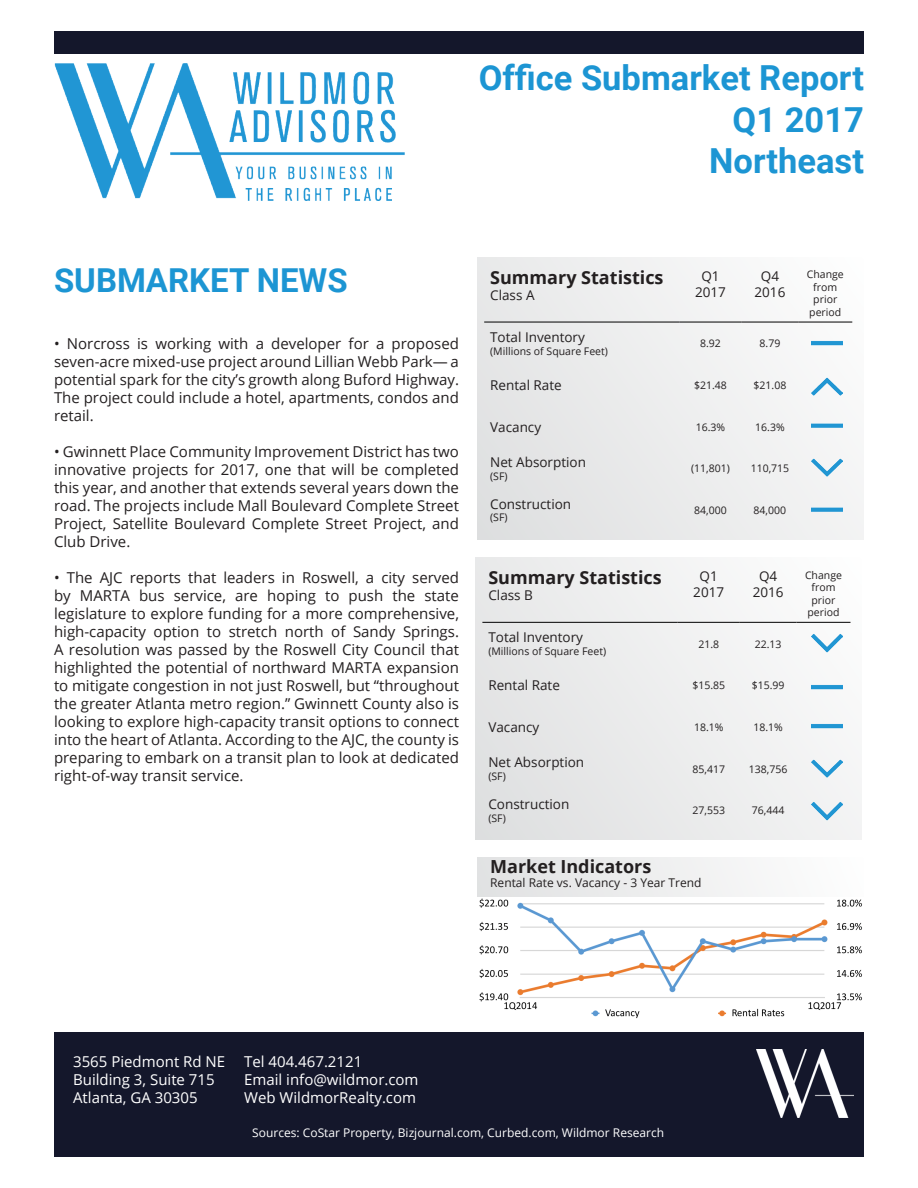
<style>
.page{position:relative;width:918px;height:1188px;background:#fff}
.page>*{position:absolute;margin:0;border:0;box-sizing:border-box;transform-origin:0 0}
.t1{font:700 34.5px "Roboto";color:#1c95d3}
.t2{font:700 33px "Roboto";color:#1c95d3}
.t3{font:700 18px "Open Sans";color:#231f20}
.t4{font:15px/18px "Open Sans";color:#231f20;text-align:justify}
.t5{font:15px "Open Sans";color:#fff}
.t6{font:13.5px/16.2px "Open Sans";color:#231f20;text-align:center}
.t7{font:12px "Open Sans";color:#fff}
.t8{font:12px "Open Sans";color:#231f20}
.t9{font:10.5px/12.6px "Open Sans";color:#231f20;text-align:center}
</style>
<div class="page">
<div style="left:475px;top:557px;width:387px;height:283px;background:linear-gradient(to right,#e2e3e4,#f8f9f9)"></div>
<hr style="left:482px;top:622px;width:196px;height:1px;background:#000">
<hr style="left:678px;top:622px;width:62px;height:1px;background:#000">
<hr style="left:740px;top:622px;width:57px;height:1px;background:#000">
<hr style="left:796px;top:622px;width:54px;height:1px;background:#000">
<div style="left:477px;top:257px;width:387px;height:283px;background:linear-gradient(to right,#e2e3e3,#f8f8f8)"></div>
<hr style="left:484px;top:322px;width:195px;height:1px;background:#000">
<hr style="left:680px;top:322px;width:62px;height:1px;background:#000">
<hr style="left:742px;top:322px;width:56px;height:1px;background:#000">
<hr style="left:798px;top:322px;width:54px;height:1px;background:#000">
<div style="left:477px;top:857px;width:387px;height:156px;background:linear-gradient(to right,#e1e2e2,#fefefe)"></div>
<img style="left:54px;top:63px;width:351px;height:137px">
<img style="left:812px;top:795px;width:30px;height:31px">
<div style="left:54px;top:1033px;width:810px;height:101px;background:#14172b"></div>
<img style="left:756px;top:1050px;width:97px;height:67px">
<div style="left:54px;top:32px;width:810px;height:22px;background:#14172b"></div>
<img style="left:812px;top:410px;width:30px;height:31px">
<img style="left:812px;top:371px;width:30px;height:31px">
<div style="left:54px;top:1134px;width:810px;height:22px;background:#14172b"></div>
<img style="left:477px;top:897px;width:387px;height:122px">
<img style="left:812px;top:711px;width:30px;height:31px">
<img style="left:812px;top:452px;width:30px;height:31px">
<img style="left:812px;top:628px;width:30px;height:30px">
<img style="left:812px;top:494px;width:30px;height:31px">
<img style="left:812px;top:328px;width:30px;height:31px">
<img style="left:812px;top:753px;width:30px;height:31px">
<img style="left:812px;top:672px;width:30px;height:30px">
<p class="t1" style="left:479px;top:54px;width:387px">Office Submarket Report</p>
<p class="t1" style="left:733px;top:95px;width:133px">Q1 2017</p>
<p class="t1" style="left:709px;top:137px;width:156px">Northeast</p>
<p class="t2" style="left:54px;top:257px;width:295px">SUBMARKET NEWS</p>
<p class="t4" style="left:54px;top:334px;width:407px">• Norcross is working with a developer for a proposed seven-acre mixed-use project around Lillian Webb Park— a potential spark for the city’s growth along Buford Highway.<br>The project could include a hotel, apartments, condos and retail.</p>
<p class="t4" style="left:54px;top:442px;width:407px">• Gwinnett Place Community Improvement District has two innovative projects for 2017, one that will be completed this year, and another that extends several years down the road. The projects include Mall Boulevard Complete Street Project, Satellite Boulevard Complete Street Project, and Club Drive.</p>
<p class="t4" style="left:54px;top:568px;width:407px">• The AJC reports that leaders in Roswell, a city served by MARTA bus service, are hoping to push the state legislature to explore funding for a more comprehensive, high-capacity option to stretch north of Sandy Springs.<br>A resolution was passed by the Roswell City Council that highlighted the potential of northward MARTA expansion to mitigate congestion in not just Roswell, but “throughout the greater Atlanta metro region.” Gwinnett County also is looking to explore high-capacity transit options to connect into the heart of Atlanta. According to the AJC, the county is preparing to embark on a transit plan to look at dedicated right-of-way transit service.</p>
<p class="t3" style="left:490px;top:265px;width:175px">Summary Statistics</p>
<p class="t6" style="left:490px;top:287px;width:46px">Class A</p>
<p class="t6" style="left:490px;top:329px;width:96px">Total Inventory</p>
<p class="t9" style="left:490px;top:344px;width:119px">(Millions of Square Feet)</p>
<p class="t6" style="left:695px;top:267px;width:32px">Q1<br>2017</p>
<p class="t6" style="left:755px;top:267px;width:32px">Q4<br>2016</p>
<p class="t9" style="left:807px;top:268px;width:39px">Change from prior period</p>
<p class="t9" style="left:700px;top:337px;width:22px">8.92</p>
<p class="t9" style="left:760px;top:337px;width:22px">8.79</p>
<p class="t6" style="left:490px;top:377px;width:73px">Rental Rate</p>
<p class="t9" style="left:694px;top:379px;width:34px">$21.48</p>
<p class="t9" style="left:754px;top:379px;width:34px">$21.08</p>
<p class="t6" style="left:490px;top:418px;width:52px">Vacancy</p>
<p class="t9" style="left:696px;top:420px;width:31px">16.3%</p>
<p class="t9" style="left:755px;top:420px;width:31px">16.3%</p>
<p class="t6" style="left:490px;top:454px;width:97px">Net Absorption</p>
<p class="t9" style="left:490px;top:469px;width:19px">(SF)</p>
<p class="t9" style="left:691px;top:462px;width:40px">(11,801)</p>
<p class="t9" style="left:751px;top:462px;width:40px">110,715</p>
<p class="t6" style="left:490px;top:495px;width:83px">Construction</p>
<p class="t9" style="left:490px;top:511px;width:19px">(SF)</p>
<p class="t3" style="left:488px;top:565px;width:175px">Summary Statistics</p>
<p class="t6" style="left:488px;top:587px;width:46px">Class B</p>
<p class="t6" style="left:488px;top:629px;width:96px">Total Inventory</p>
<p class="t9" style="left:488px;top:645px;width:119px">(Millions of Square Feet)</p>
<p class="t9" style="left:694px;top:504px;width:34px">84,000</p>
<p class="t9" style="left:754px;top:504px;width:34px">84,000</p>
<p class="t6" style="left:693px;top:567px;width:32px">Q1<br>2017</p>
<p class="t6" style="left:753px;top:567px;width:32px">Q4<br>2016</p>
<p class="t9" style="left:805px;top:568px;width:39px">Change from prior period</p>
<p class="t9" style="left:698px;top:637px;width:22px">21.8</p>
<p class="t9" style="left:755px;top:637px;width:28px">22.13</p>
<p class="t6" style="left:488px;top:677px;width:73px">Rental Rate</p>
<p class="t9" style="left:692px;top:679px;width:34px">$15.85</p>
<p class="t9" style="left:752px;top:679px;width:34px">$15.99</p>
<p class="t6" style="left:488px;top:719px;width:52px">Vacancy</p>
<p class="t9" style="left:694px;top:720px;width:31px">18.1%</p>
<p class="t9" style="left:753px;top:720px;width:31px">18.1%</p>
<p class="t6" style="left:488px;top:754px;width:97px">Net Absorption</p>
<p class="t9" style="left:488px;top:770px;width:19px">(SF)</p>
<p class="t9" style="left:692px;top:762px;width:34px">85,417</p>
<p class="t9" style="left:749px;top:762px;width:40px">138,756</p>
<p class="t6" style="left:488px;top:796px;width:83px">Construction</p>
<p class="t9" style="left:488px;top:811px;width:19px">(SF)</p>
<p class="t9" style="left:692px;top:804px;width:34px">27,553</p>
<p class="t9" style="left:752px;top:804px;width:34px">76,444</p>
<p class="t3" style="left:490px;top:853px;width:163px">Market Indicators</p>
<p class="t8" style="left:490px;top:874px;width:213px">Rental Rate vs. Vacancy - 3 Year Trend</p>
<p class="t5" style="left:73px;top:1052px;width:154px">3565 Piedmont Rd NE</p>
<p class="t5" style="left:73px;top:1070px;width:143px">Building 3, Suite 715</p>
<p class="t5" style="left:73px;top:1088px;width:126px">Atlanta, GA 30305</p>
<p class="t5" style="left:244px;top:1052px;width:120px">Tel 404.467.2121</p>
<p class="t5" style="left:244px;top:1070px;width:176px">Email info@wildmor.com</p>
<p class="t5" style="left:244px;top:1088px;width:174px">Web WildmorRealty.com</p>
<p class="t7" style="left:252px;top:1125px;width:413px">Sources: CoStar Property, Bizjournal.com, Curbed.com, Wildmor Research</p>
</div>
